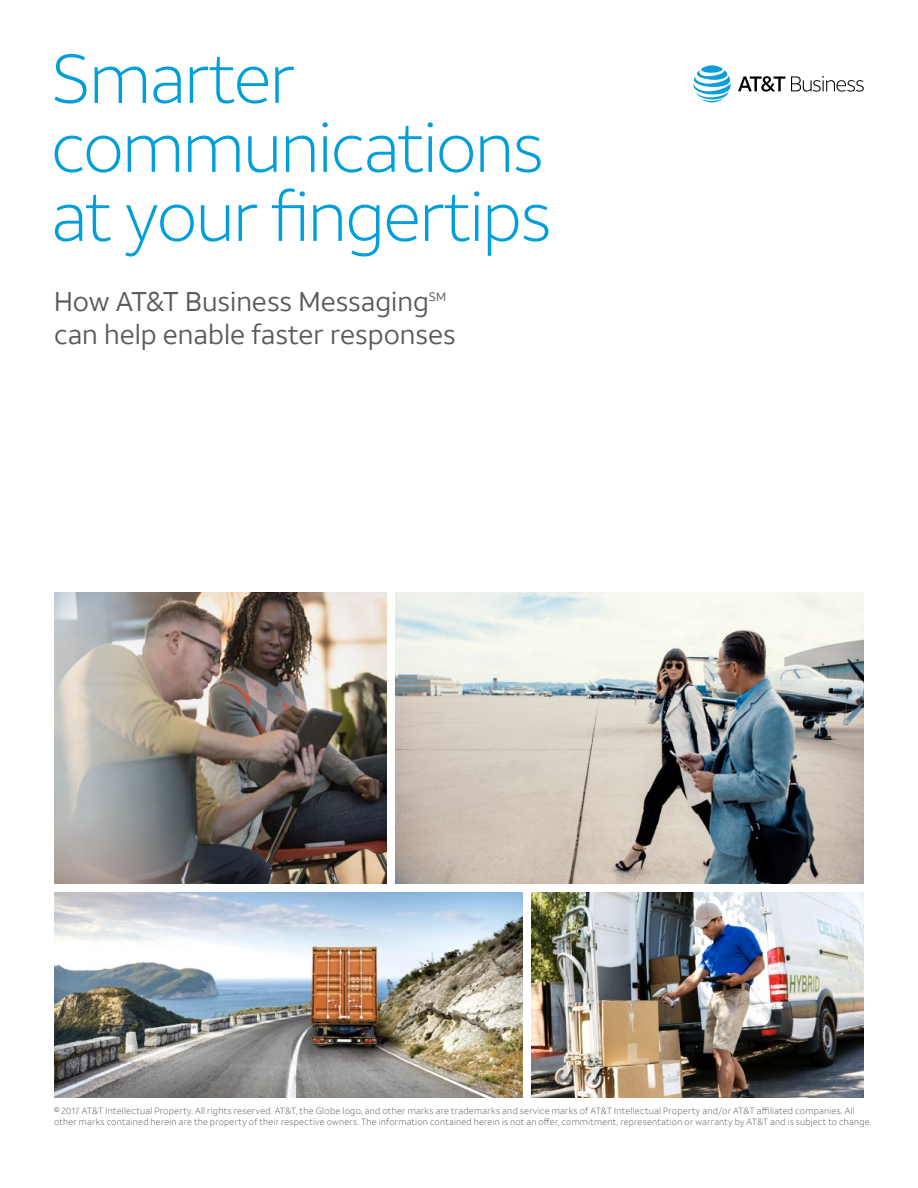
<style>
.page{position:relative;width:918px;height:1188px;background:#fff}
.page>*{position:absolute;margin:0;border:0;box-sizing:border-box;transform-origin:0 0}
.t1{font:300 69px/69px "ATT Aleck Sans";letter-spacing:-.025em;color:#009fdb}
.t2{font:27px/32.7px "ATT Aleck Sans";color:#5a5a5a}
.t3{font:300 9px/10.8px "ATT Aleck Sans";letter-spacing:.03em;color:#5a5a5a}
</style>
<div class="page">
<img style="left:54px;top:592px;width:332px;height:292px">
<img style="left:395px;top:592px;width:469px;height:292px">
<img style="left:54px;top:893px;width:469px;height:205px">
<img style="left:532px;top:893px;width:332px;height:205px">
<svg style="left:693px;top:65px;width:38px;height:37px"></svg>
<svg style="left:738px;top:76px;width:47px;height:16px"></svg>
<svg style="left:791px;top:76px;width:73px;height:16px"></svg>
<h1 class="t1" style="left:51px;top:44px;width:502px">Smarter communications at your fingertips</h1>
<h2 class="t2" style="left:54px;top:286px;width:403px">How AT&amp;T Business Messaging<sup>SM </sup>can help enable faster responses</h2>
<p class="t3" style="left:54px;top:1106px;width:819px">© 2017 AT&amp;T Intellectual Property. All rights reserved. AT&amp;T, the Globe logo, and other marks are trademarks and service marks of AT&amp;T Intellectual Property and/or AT&amp;T affiliated companies. All other marks contained herein are the property of their respective owners. The information contained herein is not an offer, commitment, representation or warranty by AT&amp;T and is subject to change.</p>
</div>
